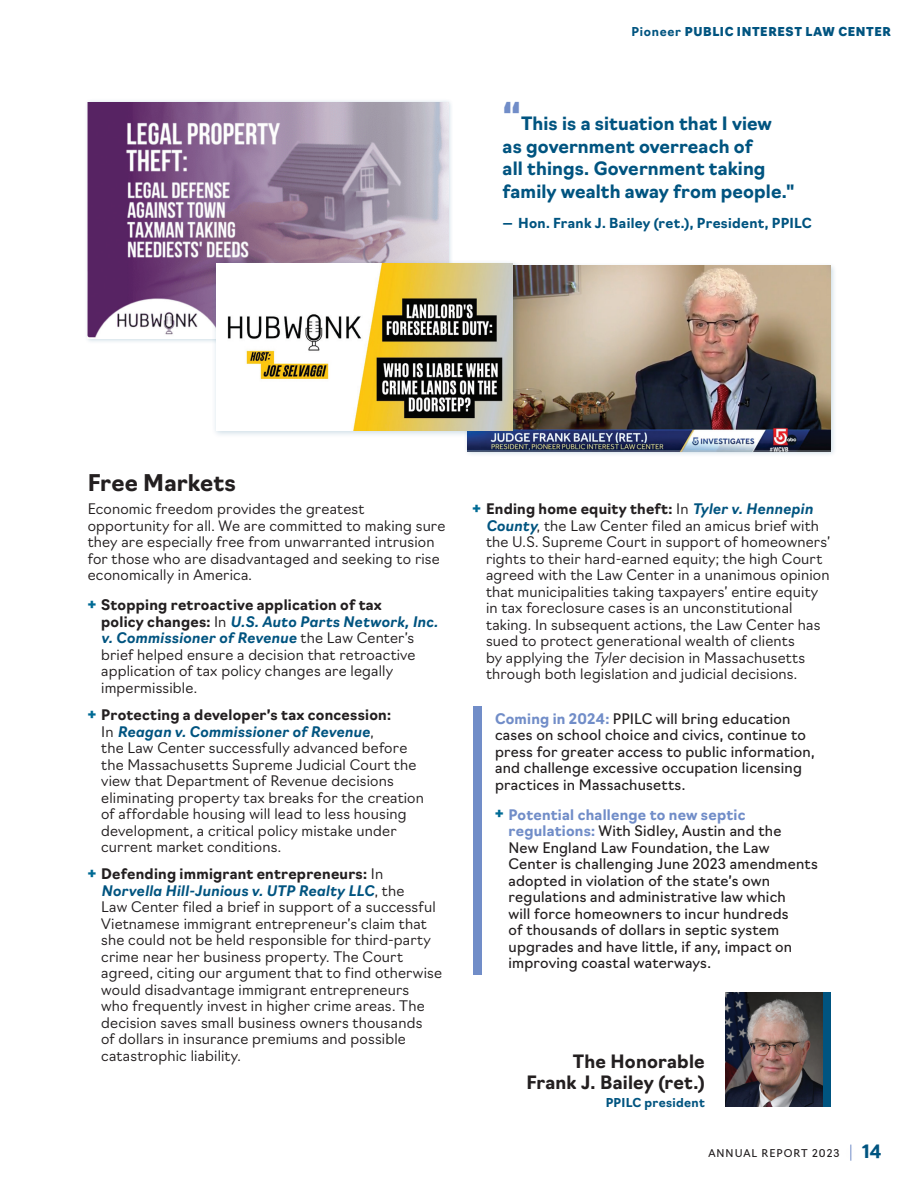
<style>
.page{position:relative;width:918px;height:1188px;background:#fff}
.page>*{position:absolute;margin:0;border:0;box-sizing:border-box;transform-origin:0 0}
.Heading_3{font:700 22.5px "Navigo";letter-spacing:.005em;color:#231f20}
.Heading_4{font:700 18px/22.5px "Navigo";letter-spacing:.005em;color:#005480}
.Name_Callout{font:700 18px/21px "Navigo";letter-spacing:.01em;color:#231f20;text-align:right}
.Body_Sans{font:300 14.25px/16.5px "Navigo";letter-spacing:.015em;color:#231f20}
.Body_Sans-2{font:14.25px/16.5px "Navigo";letter-spacing:.015em;color:#231f20}
.Position_Callout{font:700 13.5px "Navigo";letter-spacing:.025em;color:#005480}
.t1{font:900 12px "Navigo";letter-spacing:.055em;color:#005480}
.Position_Callout-2{font:700 12px "Navigo";letter-spacing:.03em;color:#005480}
.t2{font:10.5px "Navigo";letter-spacing:.095em;color:#231f20}
.s1{font-weight:700}
.s2{font-size:37.5px;color:#718dc8}
.s3{font-weight:900;font-size:15px;color:#006b95}
.s4{font-weight:700;font-style:italic;color:#005480}
.s5{font-style:italic}
.s6{font-weight:700;color:#718dc8}
.s7{font-weight:700;font-size:18px;color:#005480}
</style>
<div class="page">
<svg style="left:850px;top:1145px;width:1px;height:16px"></svg>
<img style="left:725px;top:992px;width:98px;height:115px">
<div style="left:823px;top:992px;width:7px;height:115px;background:#005480"></div>
<div style="left:84px;top:99px;width:370px;height:245px;background:#005480;opacity:.2"></div>
<img style="left:88px;top:102px;width:360px;height:236px">
<div style="left:463px;top:262px;width:374px;height:196px;background:#005480;opacity:.2"></div>
<img style="left:467px;top:266px;width:363px;height:185px">
<div style="left:212px;top:259px;width:309px;height:179px;background:#005480;opacity:.2"></div>
<img style="left:216px;top:263px;width:297px;height:167px">
<div style="left:473px;top:706px;width:9px;height:269px;background:#718dc8"></div>
<p class="t1" style="left:632px;top:22px;width:261px"><span class="s1">Pioneer</span> PUBLIC INTEREST LAW CENTER</p>
<p class="Heading_4" style="left:503px;top:111px;width:294px"><span class="s2">“</span>This is a situation that I view as government overreach of<br>all things. Government taking family wealth away from people."</p>
<p class="Position_Callout" style="left:503px;top:212px;width:311px">— Hon. Frank J. Bailey (ret.), President, PPILC</p>
<p class="Heading_3" style="left:88px;top:465px;width:150px">Free Markets</p>
<p class="Body_Sans" style="left:88px;top:500px;width:359px">Economic freedom provides the greatest opportunity for all. We are committed to making sure they are especially free from unwarranted intrusion for those who are disadvantaged and seeking to rise economically in America.</p>
<p class="Body_Sans" style="left:101px;top:596px;width:338px;text-indent:-14px"><span class="s3">+</span> <span class="s1">Stopping retroactive application of tax<br>policy changes:</span> In <span class="s4">U.S. Auto Parts Network, Inc. v. Commissioner of Revenue</span> the Law Center’s brief helped ensure a decision that retroactive application of tax policy changes are legally impermissible.</p>
<p class="Body_Sans" style="left:101px;top:705px;width:324px;text-indent:-14px"><span class="s3">+</span> <span class="s1">Protecting a developer’s tax concession:<br></span>In <span class="s4">Reagan v. Commissioner of Revenue</span>,<br>the Law Center successfully advanced before the Massachusetts Supreme Judicial Court the view that Department of Revenue decisions eliminating property tax breaks for the creation of affordable housing will lead to less housing development, a critical policy mistake under current market conditions.</p>
<p class="Body_Sans" style="left:101px;top:865px;width:342px;text-indent:-14px"><span class="s3">+</span> <span class="s1">Defending immigrant entrepreneurs:</span> In <span class="s4">Norvella Hill-Junious v. UTP Realty LLC</span>, the<br>Law Center filed a brief in support of a successful Vietnamese immigrant entrepreneur’s claim that she could not be held responsible for third-party crime near her business property. The Court agreed, citing our argument that to find otherwise would disadvantage immigrant entrepreneurs<br>who frequently invest in higher crime areas. The decision saves small business owners thousands<br>of dollars in insurance premiums and possible catastrophic liability.</p>
<p class="Body_Sans" style="left:486px;top:500px;width:346px;text-indent:-14px"><span class="s3">+</span> <span class="s1">Ending home equity theft:</span> In <span class="s4">Tyler v. Hennepin County</span>, the Law Center filed an amicus brief with the U.S. Supreme Court in support of homeowners’ rights to their hard-earned equity; the high Court agreed with the Law Center in a unanimous opinion that municipalities taking taxpayers’ entire equity in tax foreclosure cases is an unconstitutional taking. In subsequent actions, the Law Center has sued to protect generational wealth of clients<br>by applying the <span class="s5">Tyler</span> decision in Massachusetts through both legislation and judicial decisions.</p>
<p class="Body_Sans-2" style="left:495px;top:709px;width:321px"><span class="s6">Coming in 2024:</span> PPILC will bring education cases on school choice and civics, continue to press for greater access to public information, and challenge excessive occupation licensing practices in Massachusetts.</p>
<p class="Body_Sans-2" style="left:509px;top:805px;width:311px;text-indent:-14px"><span class="s3">+</span> <span class="s6">Potential challenge to new septic regulations:</span> With Sidley, Austin and the<br>New England Law Foundation, the Law Center is challenging June 2023 amendments adopted in violation of the state’s own regulations and administrative law which<br>will force homeowners to incur hundreds<br>of thousands of dollars in septic system upgrades and have little, if any, impact on improving coastal waterways.</p>
<p class="Name_Callout" style="left:526px;top:1049px;width:180px">The Honorable<br>Frank J. Bailey (ret.)</p>
<p class="Position_Callout-2" style="left:606px;top:1093px;width:100px">PPILC president</p>
<p class="t2" style="left:708px;top:1145px;width:174px">ANNUAL REPORT 2023 <span class="s7">14</span></p>
</div>
